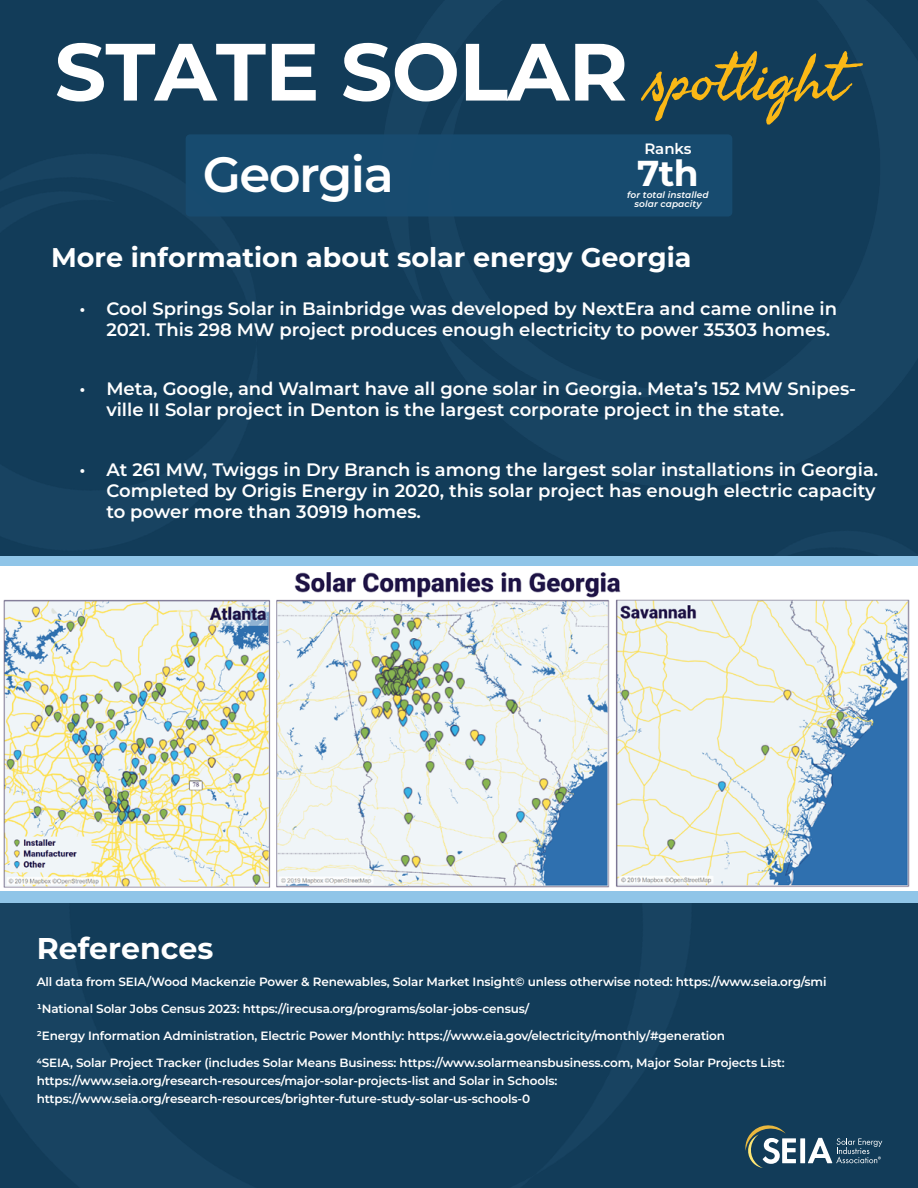
<style>
.page{position:relative;width:918px;height:1188px;background:#fff}
.page>*{position:absolute;margin:0;border:0;box-sizing:border-box;transform-origin:0 0}
.t1{font:100 81px "Montserrat";letter-spacing:-.01em;color:#fff}
.t2{font:64.5px "Seaweed Script Pro";color:#fab816}
.t3{font:600 49.5px "Montserrat";letter-spacing:-.03em;color:#fff}
.t4{font:100 36px "Montserrat";color:#fff}
.t5{font:100 30px "Montserrat";color:#fff}
.t6{font:100 27px "Montserrat";color:#fff}
.t7{font:600 18px/21px "Montserrat";color:#fff}
.t8{font:600 15px "Montserrat";letter-spacing:-.005em;color:#fff}
.t9{font:600 12px "Montserrat";letter-spacing:-.01em;color:#fff}
.t10{font:italic 600 9px "Montserrat";letter-spacing:.01em;color:#fff}
</style>
<div class="page">
<div style="left:0;top:0;width:918px;height:1187px;background:#123c59"></div>
<div style="left:0;top:556px;width:918px;height:347px;background:#90c5e8"></div>
<div style="left:186px;top:134px;width:546px;height:82px;background:#184c70;border-radius:4px"></div>
<img style="left:0;top:567px;width:918px;height:324px">
<svg style="left:745px;top:1125px;width:51px;height:43px"></svg>
<div style="left:800px;top:1138px;width:5px;height:25px;background:#fff"></div>
<svg style="left:808px;top:1138px;width:74px;height:25px"></svg>
<p class="t1" style="left:55px;top:18px;width:575px">STATE SOLAR</p>
<p class="t2" style="left:648px;top:38px;width:199px">spotlight</p>
<p class="t3" style="left:203px;top:139px;width:193px">Georgia</p>
<p class="t8" style="left:644px;top:138px;width:49px">Ranks</p>
<p class="t10" style="left:627px;top:189px;width:83px">for total installed</p>
<p class="t4" style="left:637px;top:149px;width:63px">7th</p>
<p class="t10" style="left:634px;top:198px;width:69px">solar capacity</p>
<p class="t6" style="left:51px;top:239px;width:642px">More information about solar energy Georgia</p>
<p class="t7" style="left:106px;top:297px;width:732px;text-indent:-27px">• Cool Springs Solar in Bainbridge was developed by NextEra and came online in<br>2021. This 298 MW project produces enough electricity to power 35303 homes.</p>
<p class="t7" style="left:106px;top:377px;width:751px;text-indent:-27px">• Meta, Google, and Walmart have all gone solar in Georgia. Meta’s 152 MW Snipes&shy;ville II Solar project in Denton is the largest corporate project in the state.</p>
<p class="t7" style="left:106px;top:458px;width:773px;text-indent:-27px">• At 261 MW, Twiggs in Dry Branch is among the largest solar installations in Georgia.<br>Completed by Origis Energy in 2020, this solar project has enough electric capacity to power more than 30919 homes.</p>
<p class="t5" style="left:37px;top:928px;width:178px">References</p>
<p class="t9" style="left:37px;top:973px;width:791px">All data from SEIA/Wood Mackenzie Power &amp; Renewables, Solar Market Insight© unless otherwise noted: https://www.seia.org/smi</p>
<p class="t9" style="left:37px;top:1000px;width:494px">¹National Solar Jobs Census 2023: https://irecusa.org/programs/solar-jobs-census/</p>
<p class="t9" style="left:37px;top:1027px;width:690px">²Energy Information Administration, Electric Power Monthly: https://www.eia.gov/electricity/monthly/#generation</p>
<p class="t9" style="left:37px;top:1054px;width:749px">4SEIA, Solar Project Tracker (includes Solar Means Business: https://www.solarmeansbusiness.com, Major Solar Projects List:</p>
<p class="t9" style="left:37px;top:1072px;width:522px">https://www.seia.org/research-resources/major-solar-projects-list and Solar in Schools:</p>
<p class="t9" style="left:37px;top:1090px;width:495px">https://www.seia.org/research-resources/brighter-future-study-solar-us-schools-0</p>
</div>
